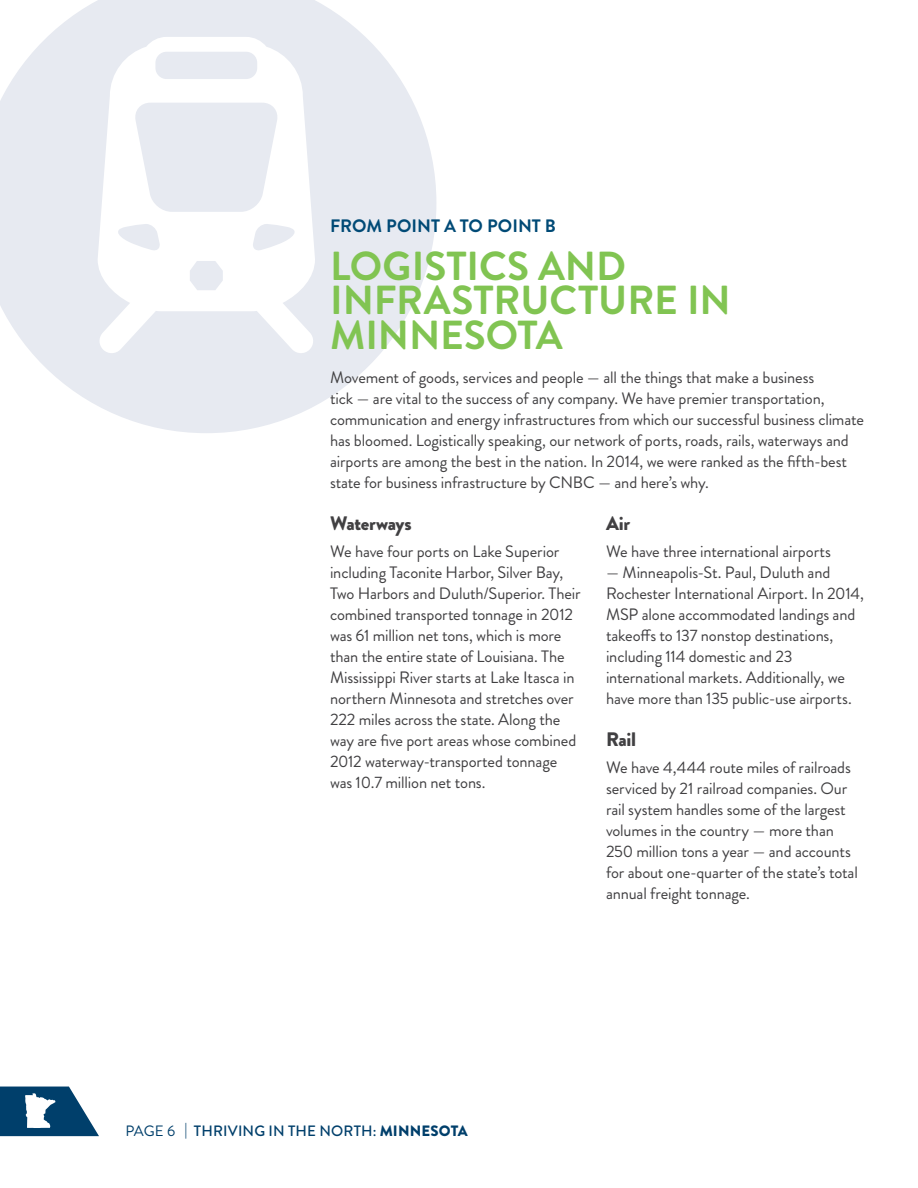
<style>
.page{position:relative;width:918px;height:1188px;background:#fff}
.page>*{position:absolute;margin:0;border:0;box-sizing:border-box;transform-origin:0 0}
.t1{font:700 40.5px/34.5px "Brandon Grotesque";letter-spacing:-.005em;color:#81c452}
.t2{font:900 19.5px "Brandon Grotesque";letter-spacing:-.02em;color:#414042}
.t3{font:700 18px "Brandon Grotesque";color:#004a76}
.t4{font:16.5px/21px "Brandon Grotesque";letter-spacing:-.01em;color:#414042}
.t5{font:500 15px "Brandon Grotesque";letter-spacing:.01em;color:#003f6b}
.s1{font-weight:400}
.s2{font-weight:900}
</style>
<div class="page">
<svg style="left:0;top:0;width:436px;height:433px;fill:#e7eaf1"></svg>
<svg style="left:134px;top:103px;width:145px;height:109px;background:#eaecf2"></svg>
<svg style="left:0;top:1087px;width:99px;height:49px"></svg>
<p class="t3" style="left:330px;top:213px;width:227px">FROM POINT A TO POINT B</p>
<h1 class="t1" style="left:330px;top:249px;width:402px">LOGISTICS AND<br>INFRASTRUCTURE IN<br>MINNESOTA</h1>
<p class="t4" style="left:330px;top:367px;width:535px">Movement of goods, services and people — all the things that make a business<br>tick — are vital to the success of any company. We have premier transportation, communication and energy infrastructures from which our successful business climate has bloomed. Logistically speaking, our network of ports, roads, rails, waterways and airports are among the best in the nation. In 2014, we were ranked as the fifth-best state for business infrastructure by CNBC — and here’s why.</p>
<p class="t2" style="left:330px;top:509px;width:83px">Waterways</p>
<p class="t4" style="left:330px;top:541px;width:252px">We have four ports on Lake Superior including Taconite Harbor, Silver Bay, Two Harbors and Duluth/Superior. Their combined transported tonnage in 2012 was 61 million net tons, which is more than the entire state of Louisiana. The Mississippi River starts at Lake Itasca in northern Minnesota and stretches over 222 miles across the state. Along the way are five port areas whose combined 2012 waterway-transported tonnage was 10.7 million net tons.</p>
<p class="t2" style="left:606px;top:509px;width:26px">Air</p>
<p class="t4" style="left:606px;top:541px;width:226px">We have three international airports</p>
<p class="t4" style="left:606px;top:562px;width:260px">— Minneapolis-St. Paul, Duluth and Rochester International Airport. In 2014, MSP alone accommodated landings and takeoffs to 137 nonstop destinations, including 114 domestic and 23 international markets. Additionally, we have more than 135 public-use airports.</p>
<p class="t2" style="left:606px;top:725px;width:32px">Rail</p>
<p class="t4" style="left:606px;top:757px;width:253px">We have 4,444 route miles of railroads serviced by 21 railroad companies. Our rail system handles some of the largest volumes in the country — more than 250 million tons a year — and accounts for about one-quarter of the state’s total annual freight tonnage.</p>
<p class="t5" style="left:125px;top:1120px;width:344px"><span class="s1">PAGE 6 |</span> THRIVING IN THE NORTH: <span class="s2">MINNESOTA</span></p>
</div>
